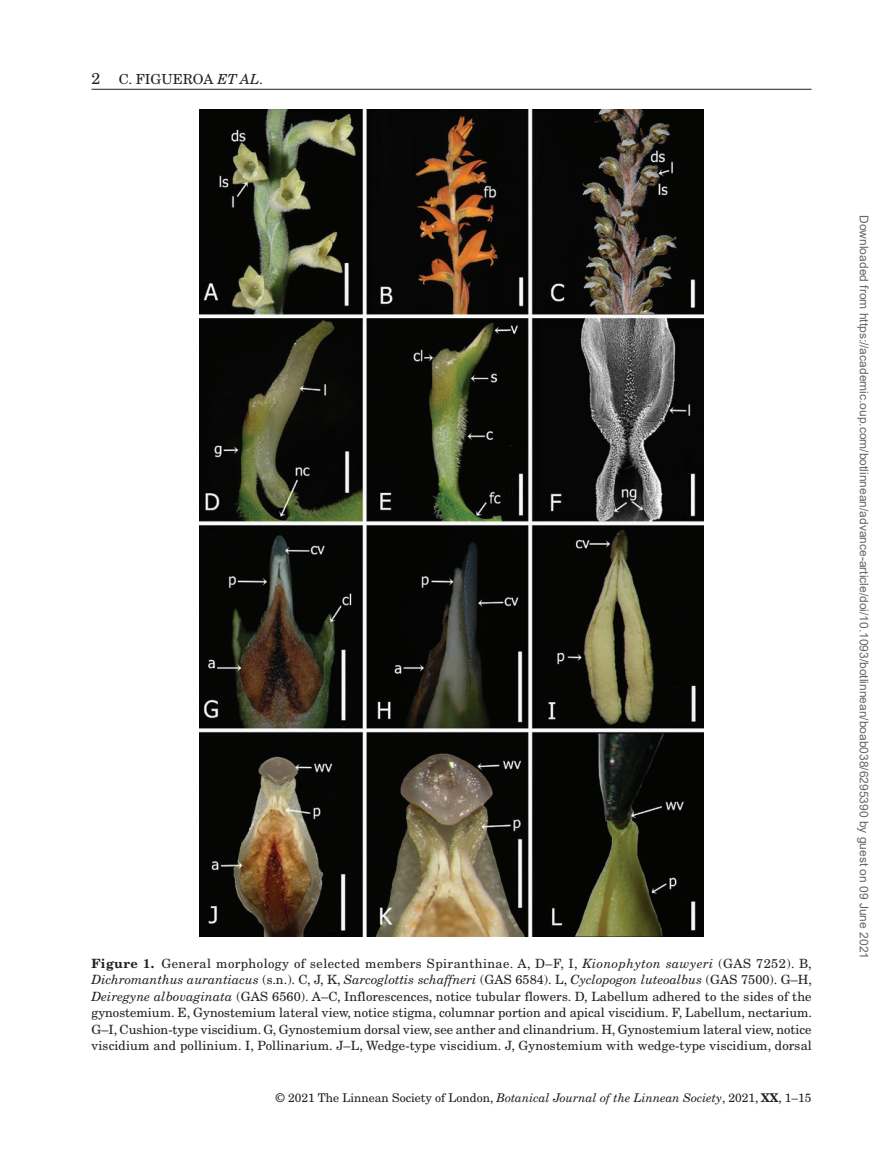
<style>
.page{position:relative;width:893px;height:1174px;background:#fff}
.page>*{position:absolute;margin:0;border:0;box-sizing:border-box;transform-origin:0 0}
.t1{font:13.8px "New Century Schlbk";color:#231f20}
.t2{font:12.75px/16.5px "New Century Schlbk";letter-spacing:.01em;color:#231f20;text-align:justify}
.t3{font:12px "Arial";color:#666}
.t4{font:12px "New Century Schlbk";color:#231f20}
.s1{font-size:15.75px}
.s2{font-style:italic}
.s3{font-weight:700}
</style>
<div class="page">
<hr style="left:92px;top:89px;width:720px;height:1px;background:#231f20">
<img style="left:199px;top:110px;width:504px;height:826px">
<p class="t1" style="left:92px;top:70px;width:173px"><span class="s1">2</span> C. FIGUEROA <span class="s2">ET AL</span>.</p>
<p class="t2" style="left:91px;top:955px;width:722px"><span class="s3">Figure 1.</span> General morphology of selected members Spiranthinae. A, D–F, I, <span class="s2">Kionophyton sawyeri</span> (GAS 7252). B, <span class="s2">Dichromanthus aurantiacus</span> (s.n.). C, J, K, <span class="s2">Sarcoglottis schaffneri</span> (GAS 6584). L, <span class="s2">Cyclopogon luteoalbus</span> (GAS 7500). G–H, <span class="s2">Deiregyne albovaginata</span> (GAS 6560). A–C, Inflorescences, notice tubular flowers. D, Labellum adhered to the sides of the gynostemium. E, Gynostemium lateral view, notice stigma, columnar portion and apical viscidium. F, Labellum, nectarium.<br>G–I, Cushion-type viscidium. G, Gynostemium dorsal view, see anther and clinandrium. H, Gynostemium lateral view, notice viscidium and pollinium. I, Pollinarium. J–L, Wedge-type viscidium. J, Gynostemium with wedge-type viscidium, dorsal</p>
<p class="t4" style="left:276px;top:1090px;width:537px">© 2021 The Linnean Society of London, <span class="s2">Botanical Journal of the Linnean Society</span>, 2021, <span class="s3">XX</span>, 1–15</p>
<p class="t3" style="left:868px;top:215px;width:745px;rotate:90deg">Downloaded from https://academic.oup.com/botlinnean/advance-article/doi/10.1093/botlinnean/boab038/6295390 by guest on 09 June 2021</p>
</div>
